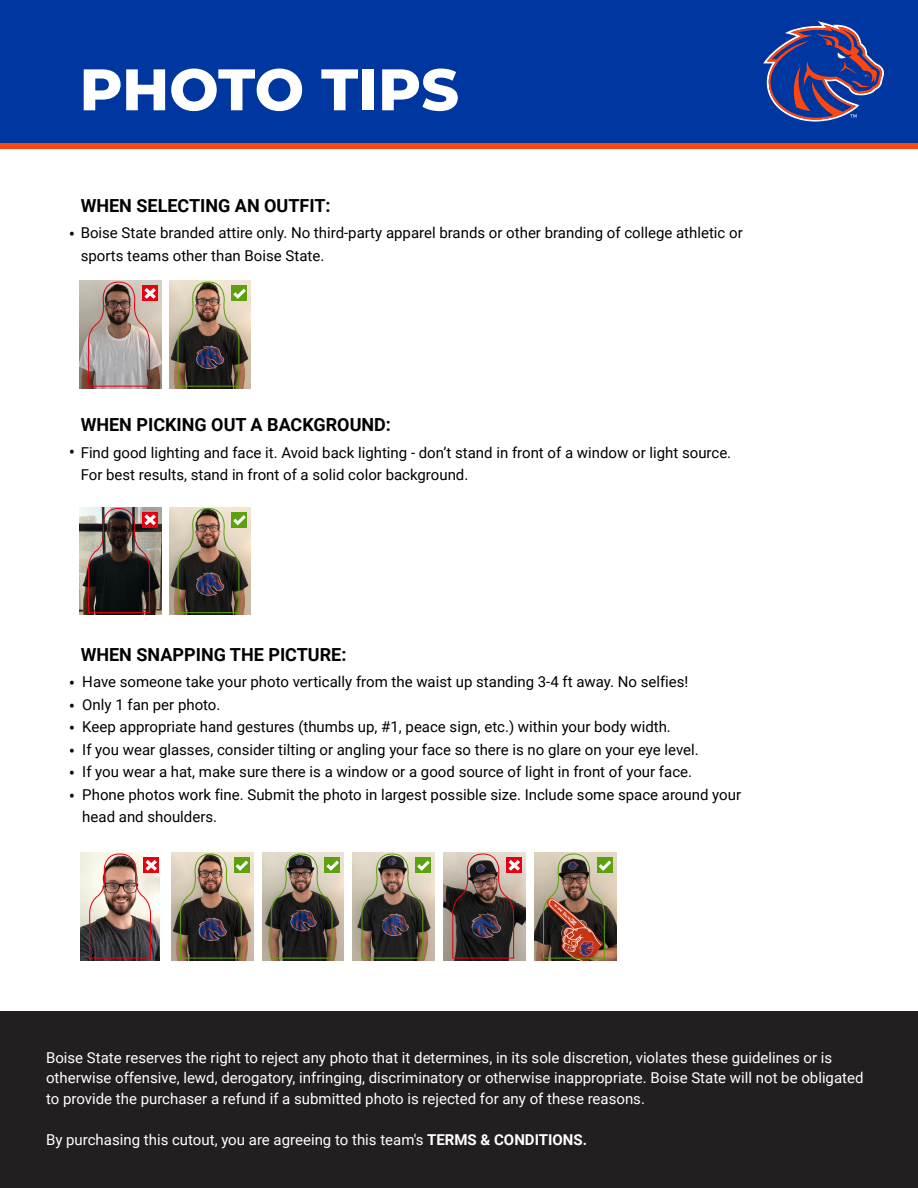
<style>
.page{position:relative;width:918px;height:1188px;background:#fff}
.page>*{position:absolute;margin:0;border:0;box-sizing:border-box;transform-origin:0 0}
.t1{font:800 58.5px "Montserrat";color:#fff}
.t2{font:700 18px "Roboto";color:#000}
.t3{font:16.5px/22.5px "Source Sans Pro";color:#000;text-align:justify}
.t4{font:15px/22.5px "Roboto";color:#000}
.t5{font:15px/20.5px "Roboto";color:#fff}
.s1{font-family:"Source Sans Pro";font-size:16.5px}
.s2{font-weight:700}
</style>
<div class="page">
<div style="left:0;top:1012px;width:918px;height:176px;background:#231f20"></div>
<img style="left:80px;top:507px;width:81px;height:108px">
<div style="left:142px;top:512px;width:16px;height:15px;background:#e70012"></div>
<img style="left:87px;top:507px;width:69px;height:107px">
<img style="left:169px;top:507px;width:82px;height:108px">
<div style="left:231px;top:512px;width:16px;height:15px;background:#5da20e"></div>
<img style="left:177px;top:507px;width:69px;height:107px">
<img style="left:169px;top:281px;width:82px;height:107px">
<div style="left:231px;top:286px;width:16px;height:15px;background:#5da20e"></div>
<img style="left:177px;top:281px;width:69px;height:106px">
<img style="left:80px;top:281px;width:81px;height:107px">
<div style="left:142px;top:286px;width:16px;height:15px;background:#e70012"></div>
<img style="left:87px;top:281px;width:69px;height:106px">
<img style="left:262px;top:853px;width:82px;height:107px">
<div style="left:325px;top:857px;width:15px;height:16px;background:#5da20e"></div>
<img style="left:270px;top:853px;width:69px;height:106px">
<img style="left:353px;top:853px;width:82px;height:107px">
<div style="left:415px;top:857px;width:16px;height:16px;background:#5da20e"></div>
<img style="left:360px;top:853px;width:70px;height:106px">
<img style="left:81px;top:853px;width:79px;height:107px">
<div style="left:143px;top:857px;width:16px;height:16px;background:#e70012"></div>
<img style="left:88px;top:853px;width:69px;height:106px">
<img style="left:171px;top:853px;width:82px;height:107px">
<div style="left:234px;top:857px;width:15px;height:16px;background:#5da20e"></div>
<img style="left:179px;top:853px;width:69px;height:106px">
<img style="left:535px;top:853px;width:81px;height:107px">
<div style="left:597px;top:857px;width:15px;height:16px;background:#5da20e"></div>
<img style="left:542px;top:853px;width:69px;height:106px">
<img style="left:444px;top:853px;width:81px;height:107px">
<div style="left:506px;top:857px;width:16px;height:16px;background:#e70012"></div>
<img style="left:451px;top:853px;width:69px;height:106px">
<div style="left:0;top:0;width:918px;height:143px;background:#0036a0"></div>
<div style="left:0;top:143px;width:918px;height:5px;background:#ff460f"></div>
<svg style="left:763px;top:21px;width:121px;height:101px"></svg>
<h1 class="t1" style="left:80px;top:47px;width:381px">PHOTO TIPS</h1>
<p class="t2" style="left:81px;top:193px;width:251px">WHEN SELECTING AN OUTFIT:</p>
<p class="t4" style="left:81px;top:244px;width:245px">sports teams other than Boise State.</p>
<p class="t4" style="left:69px;top:221px;width:675px"><span class="s1">•</span> Boise State branded attire only. No third-party apparel brands or other branding of college athletic or</p>
<p class="t2" style="left:81px;top:412px;width:312px">WHEN PICKING OUT A BACKGROUND:</p>
<p class="t4" style="left:69px;top:441px;width:663px"><span class="s1">•</span> Find good lighting and face it. Avoid back lighting - don’t stand in front of a window or light source.</p>
<p class="t4" style="left:81px;top:463px;width:389px">For best results, stand in front of a solid color background.</p>
<p class="t2" style="left:81px;top:642px;width:267px">WHEN SNAPPING THE PICTURE:</p>
<p class="t3" style="left:69px;top:671px;width:7px">• • • • • •</p>
<p class="t4" style="left:82px;top:670px;width:660px">Have someone take your photo vertically from the waist up standing 3-4 ft away. No selfies!<br>Only 1 fan per photo.<br>Keep appropriate hand gestures (thumbs up, #1, peace sign, etc.) within your body width.<br>If you wear glasses, consider tilting or angling your face so there is no glare on your eye level.<br>If you wear a hat, make sure there is a window or a good source of light in front of your face.<br>Phone photos work fine. Submit the photo in largest possible size. Include some space around your head and shoulders.</p>
<p class="t5" style="left:46px;top:1047px;width:819px">Boise State reserves the right to reject any photo that it determines, in its sole discretion, violates these guidelines or is otherwise offensive, lewd, derogatory, infringing, discriminatory or otherwise inappropriate. Boise State will not be obligated to provide the purchaser a refund if a submitted photo is rejected for any of these reasons.</p>
<p class="t5" style="left:46px;top:1129px;width:543px">By purchasing this cutout, you are agreeing to this team's <span class="s2">TERMS &amp; CONDITIONS.</span></p>
</div>
